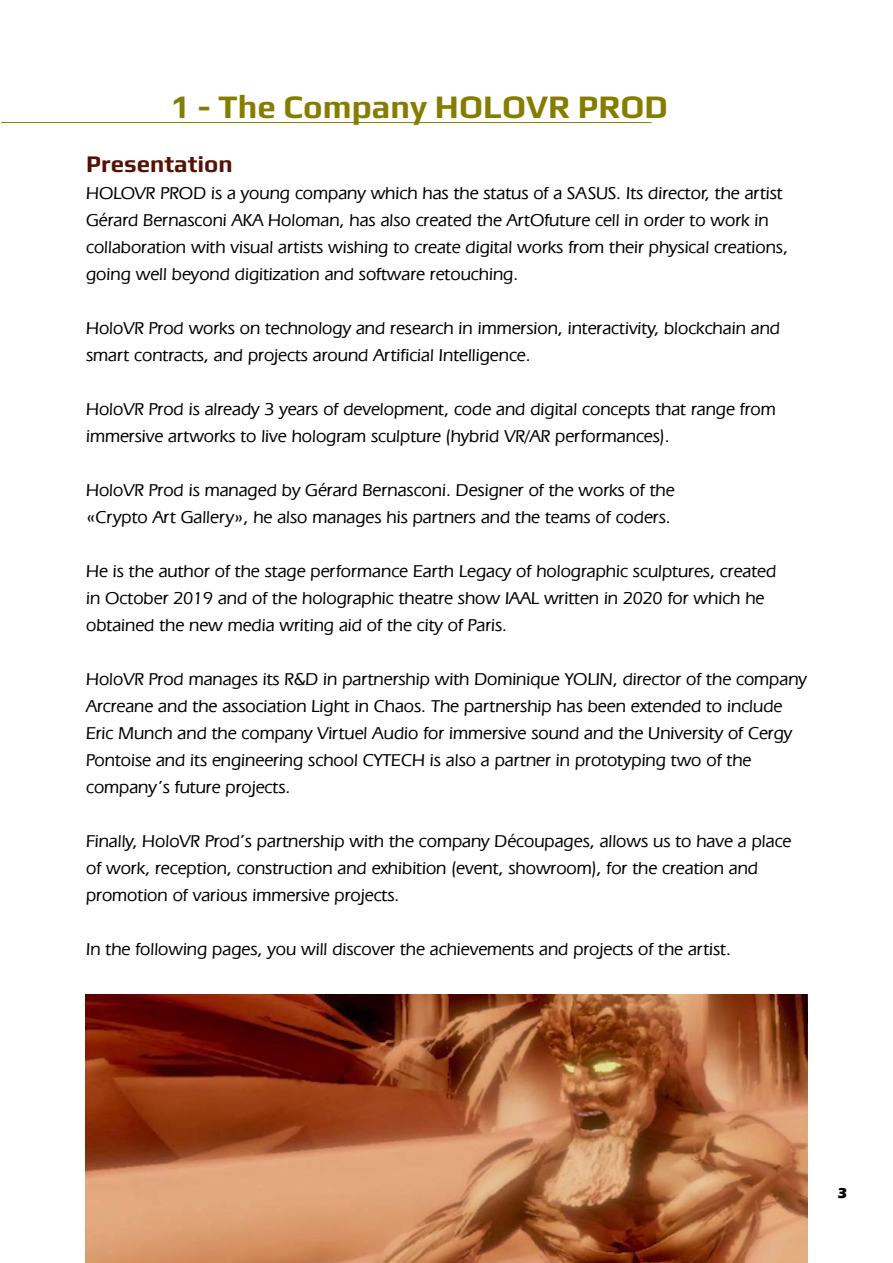
<style>
.page{position:relative;width:893px;height:1263px;background:#fff}
.page>*{position:absolute;margin:0;border:0;box-sizing:border-box;transform-origin:0 0}
.t1{font:700 33px "Play";color:#867d00}
.t2{font:700 24px "Play";color:#541104}
.t3{font:500 18px/27px "Eras IT Cby BT";color:#000}
.t4{font:700 15px "Eras ITC";color:#000}
</style>
<div class="page">
<hr style="left:1px;top:122px;width:651px;height:1px;background:#867d00">
<img style="left:85px;top:994px;width:723px;height:269px">
<h1 class="t1" style="left:171px;top:87px;width:498px">1 - The Company HOLOVR PROD</h1>
<h2 class="t2" style="left:86px;top:150px;width:148px">Presentation</h2>
<p class="t3" style="left:86px;top:179px;width:703px">HOLOVR PROD is a young company which has the status of a SASUS. Its director, the artist Gérard Bernasconi AKA Holoman, has also created the ArtOfuture cell in order to work in collaboration with visual artists wishing to create digital works from their physical creations, going well beyond digitization and software retouching.</p>
<p class="t3" style="left:86px;top:314px;width:695px">HoloVR Prod works on technology and research in immersion, interactivity, blockchain and smart contracts, and projects around Artificial Intelligence.</p>
<p class="t3" style="left:86px;top:395px;width:691px">HoloVR Prod is already 3 years of development, code and digital concepts that range from immersive artworks to live hologram sculpture (hybrid VR/AR performances).</p>
<p class="t3" style="left:86px;top:476px;width:590px">HoloVR Prod is managed by Gérard Bernasconi. Designer of the works of the «Crypto Art Gallery», he also manages his partners and the teams of coders.</p>
<p class="t3" style="left:86px;top:557px;width:692px">He is the author of the stage performance Earth Legacy of holographic sculptures, created in October 2019 and of the holographic theatre show IAAL written in 2020 for which he obtained the new media writing aid of the city of Paris.</p>
<p class="t3" style="left:86px;top:665px;width:722px">HoloVR Prod manages its R&amp;D in partnership with Dominique YOLIN, director of the company Arcreane and the association Light in Chaos. The partnership has been extended to include Eric Munch and the company Virtuel Audio for immersive sound and the University of Cergy Pontoise and its engineering school CYTECH is also a partner in prototyping two of the company’s future projects.</p>
<p class="t3" style="left:86px;top:827px;width:707px">Finally, HoloVR Prod’s partnership with the company Découpages, allows us to have a place of work, reception, construction and exhibition (event, showroom), for the creation and promotion of various immersive projects.</p>
<p class="t3" style="left:86px;top:935px;width:646px">In the following pages, you will discover the achievements and projects of the artist.</p>
<p class="t4" style="left:837px;top:1184px;width:11px">3</p>
</div>
